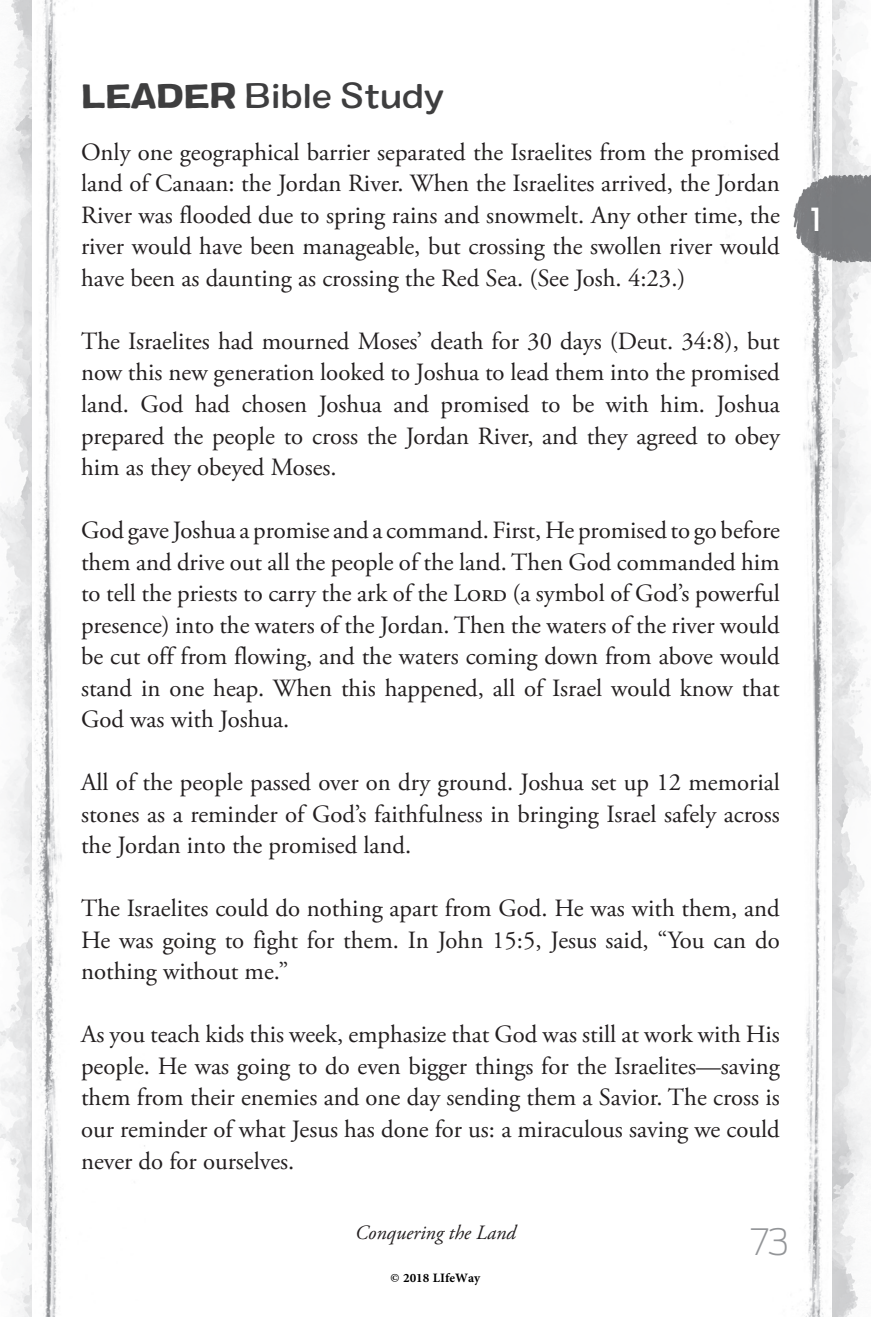
<style>
.page{position:relative;width:871px;height:1317px;background:#fff}
.page>*{position:absolute;margin:0;border:0;box-sizing:border-box;transform-origin:0 0}
.t1{font:200 36px "Antenna";color:#939598}
.head_0{font:500 expanded 33.75px "Colby";letter-spacing:-.015em;color:#3e3e3f}
.session_number_in_ta{font:500 31.5px "Antenna Cond";color:#fff}
.body_no_indent{font:24.75px/31.5px "Adobe Garamond Pro";color:#231f20;text-align:justify}
.t2{font:italic 20.25px "Adobe Garamond Pro";color:#231f20}
.t3{font:700 18px "Adobe Arabic";color:#000}
.s1{font-family:"Colby Ex Bld";font-weight:400;font-stretch:normal}
</style>
<div class="page">
<img style="left:832px;top:0;width:39px;height:1316px">
<img style="left:720px;top:0;width:112px;height:1316px">
<img style="left:0;top:0;width:33px;height:1316px">
<img style="left:33px;top:0;width:112px;height:1316px">
<img style="left:785px;top:171px;width:86px;height:95px">
<p class="head_0" style="left:81px;top:74px;width:365px"><span class="s1">LEADER</span> Bible Study</p>
<p class="body_no_indent" style="left:81px;top:137px;width:700px">Only one geographical barrier separated the Israelites from the promised land of Canaan: the Jordan River. When the Israelites arrived, the Jordan River was flooded due to spring rains and snowmelt. Any other time, the river would have been manageable, but crossing the swollen river would have been as daunting as crossing the Red Sea. (See Josh. 4:23.)</p>
<p class="body_no_indent" style="left:81px;top:326px;width:700px">The Israelites had mourned Moses’ death for 30 days (Deut. 34:8), but now this new generation looked to Joshua to lead them into the promised land. God had chosen Joshua and promised to be with him. Joshua prepared the people to cross the Jordan River, and they agreed to obey him as they obeyed Moses.</p>
<p class="body_no_indent" style="left:81px;top:515px;width:700px">God gave Joshua a promise and a command. First, He promised to go before them and drive out all the people of the land. Then God commanded him to tell the priests to carry the ark of the Lord (a symbol of God’s powerful presence) into the waters of the Jordan. Then the waters of the river would be cut off from flowing, and the waters coming down from above would stand in one heap. When this happened, all of Israel would know that God was with Joshua.</p>
<p class="body_no_indent" style="left:81px;top:767px;width:700px">All of the people passed over on dry ground. Joshua set up 12 memorial stones as a reminder of God’s faithfulness in bringing Israel safely across the Jordan into the promised land.</p>
<p class="body_no_indent" style="left:81px;top:893px;width:700px">The Israelites could do nothing apart from God. He was with them, and He was going to fight for them. In John 15:5, Jesus said, “You can do nothing without me.”</p>
<p class="body_no_indent" style="left:81px;top:1019px;width:700px">As you teach kids this week, emphasize that God was still at work with His people. He was going to do even bigger things for the Israelites—saving them from their enemies and one day sending them a Savior. The cross is our reminder of what Jesus has done for us: a miraculous saving we could never do for ourselves.</p>
<p class="t2" style="left:355px;top:1219px;width:162px">Conquering the Land</p>
<p class="t3" style="left:391px;top:1265px;width:91px">© 2018 LIfeWay</p>
<h1 class="t1" style="left:750px;top:1220px;width:41px">73</h1>
<p class="session_number_in_ta" style="left:811px;top:200px;width:12px">1</p>
</div>
